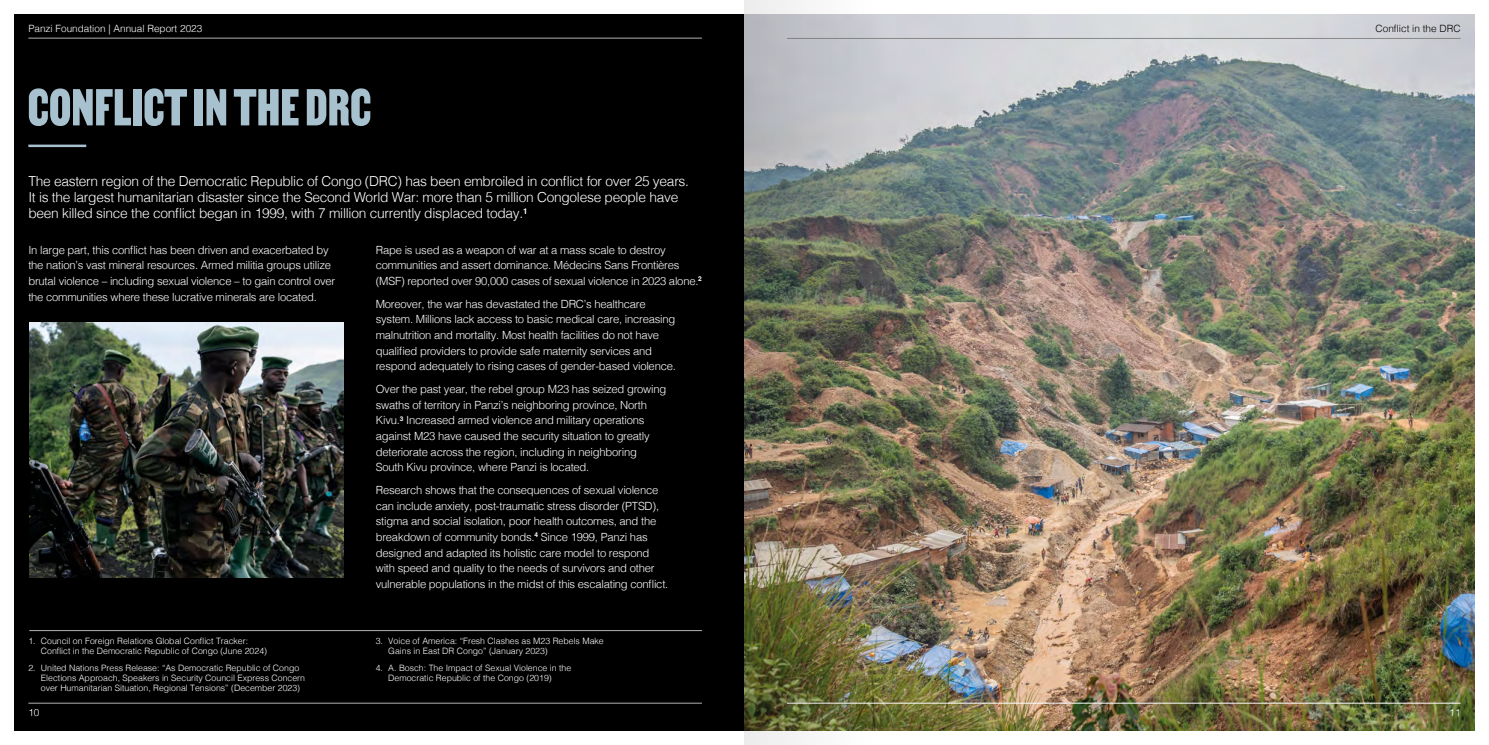
<style>
.page{position:relative;width:1489px;height:745px;background:#fff}
.page>*{position:absolute;margin:0;border:0;box-sizing:border-box;transform-origin:0 0}
.t1{font:62.5px "MARTIN";color:#a7c1cf}
.t2{font:300 13.75px/16.2px "Helvetica";letter-spacing:-.02em;color:#fff}
.t3{font:300 11.25px/15.6px "Helvetica";letter-spacing:-.02em;color:#fff}
.t4{font:300 10px "Helvetica";color:#fff}
.t5{font:300 10px "Helvetica";color:#000}
.t6{font:300 8.75px/10px "Helvetica";color:#fff}
</style>
<div class="page">
<div style="left:14px;top:14px;width:730px;height:716px;background:#000"></div>
<hr style="left:28px;top:144px;width:58px;height:3px;background:#a7c1cf">
<hr style="left:29px;top:630px;width:673px;height:1px;background:#b3b2b2">
<img style="left:889px;top:14px;width:585px;height:716px">
<img style="left:29px;top:322px;width:315px;height:255px">
<hr style="left:787px;top:702px;width:673px;height:1px;background:#fff">
<hr style="left:28px;top:38px;width:674px;height:1px;background:#b3b2b2">
<hr style="left:787px;top:38px;width:673px;height:1px;background:#878787">
<hr style="left:28px;top:702px;width:674px;height:1px;background:#b3b2b2">
<img style="left:744px;top:0;width:145px;height:744px">
<p class="t4" style="left:28px;top:20px;width:175px">Panzi Foundation | Annual Report 2023</p>
<p class="t5" style="left:1375px;top:20px;width:87px">Conflict in the DRC</p>
<h1 class="t1" style="left:27px;top:70px;width:345px">CONFLICT IN THE DRC</h1>
<p class="t2" style="left:28px;top:171px;width:662px">The eastern region of the Democratic Republic of Congo (DRC) has been embroiled in conflict for over 25 years.<br>It is the largest humanitarian disaster since the Second World War: more than 5 million Congolese people have been killed since the conflict began in 1999, with 7 million currently displaced today.<sup>1</sup></p>
<p class="t3" style="left:28px;top:241px;width:308px">In large part, this conflict has been driven and exacerbated by the nation’s vast mineral resources. Armed militia groups utilize brutal violence – including sexual violence – to gain control over the communities where these lucrative minerals are located.</p>
<p class="t3" style="left:376px;top:241px;width:327px">Rape is used as a weapon of war at a mass scale to destroy communities and assert dominance. Médecins Sans Frontières (MSF) reported over 90,000 cases of sexual violence in 2023 alone.<sup>2</sup></p>
<p class="t3" style="left:376px;top:295px;width:301px">Moreover, the war has devastated the DRC’s healthcare system. Millions lack access to basic medical care, increasing malnutrition and mortality. Most health facilities do not have qualified providers to provide safe maternity services and respond adequately to rising cases of gender-based violence.</p>
<p class="t3" style="left:376px;top:380px;width:292px">Over the past year, the rebel group M23 has seized growing swaths of territory in Panzi’s neighboring province, North Kivu.<sup>3</sup> Increased armed violence and military operations against M23 have caused the security situation to greatly deteriorate across the region, including in neighboring South Kivu province, where Panzi is located.</p>
<p class="t3" style="left:376px;top:481px;width:294px">Research shows that the consequences of sexual violence can include anxiety, post-traumatic stress disorder (PTSD), stigma and social isolation, poor health outcomes, and the breakdown of community bonds.<sup>4</sup> Since 1999, Panzi has designed and adapted its holistic care model to respond with speed and quality to the needs of survivors and other vulnerable populations in the midst of this escalating conflict.</p>
<p class="t6" style="left:41px;top:635px;width:228px;text-indent:-13px">1. Council on Foreign Relations Global Conflict Tracker:<br>Conflict in the Democratic Republic of Congo (June 2024)</p>
<p class="t6" style="left:41px;top:662px;width:266px;text-indent:-13px">2. United Nations Press Release: “As Democratic Republic of Congo<br>Elections Approach, Speakers in Security Council Express Concern over Humanitarian Situation, Regional Tensions” (December 2023)</p>
<p class="t6" style="left:388px;top:635px;width:217px;text-indent:-13px">3. Voice of America: “Fresh Clashes as M23 Rebels Make<br>Gains in East DR Congo” (January 2023)</p>
<p class="t6" style="left:388px;top:662px;width:184px;text-indent:-13px">4. A. Bosch: The Impact of Sexual Violence in the<br>Democratic Republic of the Congo (2019)</p>
<p class="t4" style="left:28px;top:703px;width:13px">10</p>
<p class="t4" style="left:1449px;top:703px;width:13px">11</p>
</div>
